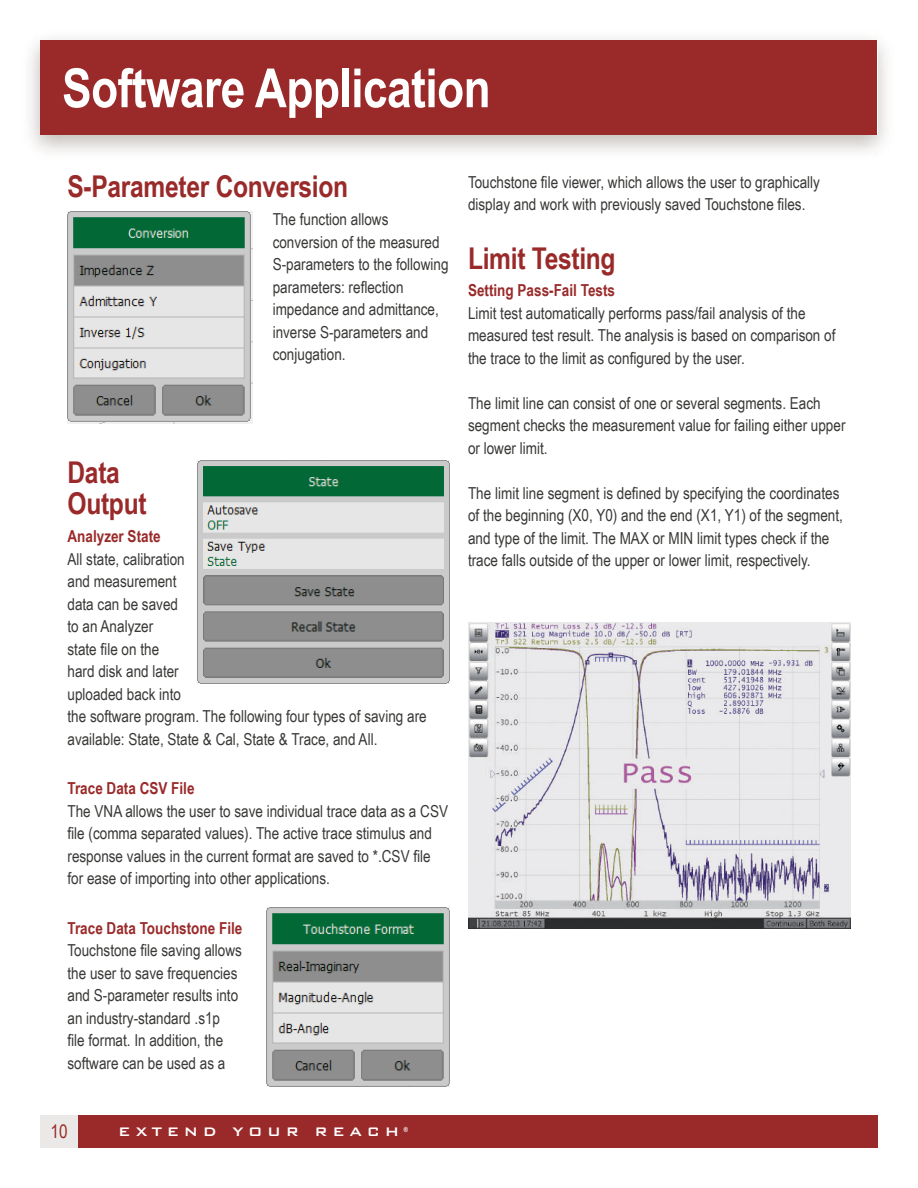
<style>
.page{position:relative;width:918px;height:1188px;background:#fff}
.page>*{position:absolute;margin:0;border:0;box-sizing:border-box;transform-origin:0 0}
.t1{font:700 54px "Arial Narrow";letter-spacing:-.01em;color:#fff}
.t2{font:700 30px/31.5px "Arial Narrow";letter-spacing:-.01em;color:#9a2a2a}
.t3{font:18.75px "Arial Narrow";color:#9a2a2a}
.t4{font:16.5px/22.5px "Arial Narrow";color:#383936}
.t5{font:700 16.5px "Arial Narrow";color:#9a2a2a}
.t6{font:500 16.5px "Bank Gothic";letter-spacing:.28em;color:#fff}
.t7{font:700 7.05px "Arial Narrow";color:#fff}
</style>
<div class="page">
<div style="left:40px;top:1115px;width:38px;height:33px;background:#ebe9e8"></div>
<div style="left:78px;top:1115px;width:800px;height:33px;background:#9a2a2a"></div>
<div style="left:40px;top:40px;width:838px;height:95px;background:#9a2a2a"></div>
<img style="left:68px;top:212px;width:184px;height:211px">
<img style="left:197px;top:461px;width:253px;height:222px">
<img style="left:267px;top:908px;width:183px;height:178px">
<img style="left:468px;top:623px;width:382px;height:306px">
<h1 class="t1" style="left:62px;top:47px;width:430px">Software Application</h1>
<h2 class="t2" style="left:68px;top:170px;width:282px">S-Parameter Conversion</h2>
<p class="t4" style="left:273px;top:208px;width:177px">The function allows conversion of the measured<br>S-parameters to the following parameters: reflection impedance and admittance, inverse S-parameters and conjugation.</p>
<h2 class="t2" style="left:68px;top:455px;width:81px">Data<br>Output</h2>
<p class="t5" style="left:68px;top:524px;width:95px">Analyzer State</p>
<p class="t4" style="left:68px;top:547px;width:361px">All state, calibration<br>and measurement<br>data can be saved<br>to an Analyzer<br>state file on the<br>hard disk and later<br>uploaded back into<br>the software program. The following four types of saving are available: State, State &amp; Cal, State &amp; Trace, and All.</p>
<p class="t5" style="left:68px;top:776px;width:129px">Trace Data CSV File</p>
<p class="t4" style="left:68px;top:799px;width:382px">The VNA allows the user to save individual trace data as a CSV file (comma separated values). The active trace stimulus and response values in the current format are saved to *.CSV file for ease of importing into other applications.</p>
<p class="t5" style="left:68px;top:915px;width:176px">Trace Data Touchstone File</p>
<p class="t4" style="left:68px;top:938px;width:176px">Touchstone file saving allows the user to save frequencies and S-parameter results into an industry-standard .s1p<br>file format. In addition, the software can be used as a</p>
<p class="t4" style="left:468px;top:170px;width:353px">Touchstone file viewer, which allows the user to graphically display and work with previously saved Touchstone files.</p>
<h2 class="t2" style="left:468px;top:241px;width:149px">Limit Testing</h2>
<p class="t5" style="left:468px;top:278px;width:149px">Setting Pass-Fail Tests</p>
<p class="t4" style="left:468px;top:301px;width:369px">Limit test automatically performs pass/fail analysis of the measured test result. The analysis is based on comparison of the trace to the limit as configured by the user.</p>
<p class="t4" style="left:468px;top:391px;width:379px">The limit line can consist of one or several segments. Each segment checks the measurement value for failing either upper or lower limit.</p>
<p class="t4" style="left:468px;top:481px;width:376px">The limit line segment is defined by specifying the coordinates of the beginning (X0, Y0) and the end (X1, Y1) of the segment, and type of the limit. The MAX or MIN limit types check if the trace falls outside of the upper or lower limit, respectively.</p>
<p class="t3" style="left:51px;top:1117px;width:19px">10</p>
<p class="t6" style="left:118px;top:1119px;width:282px">EXTEND YOUR REACH</p>
<p class="t7" style="left:404px;top:1124px;width:6px">®</p>
</div>
